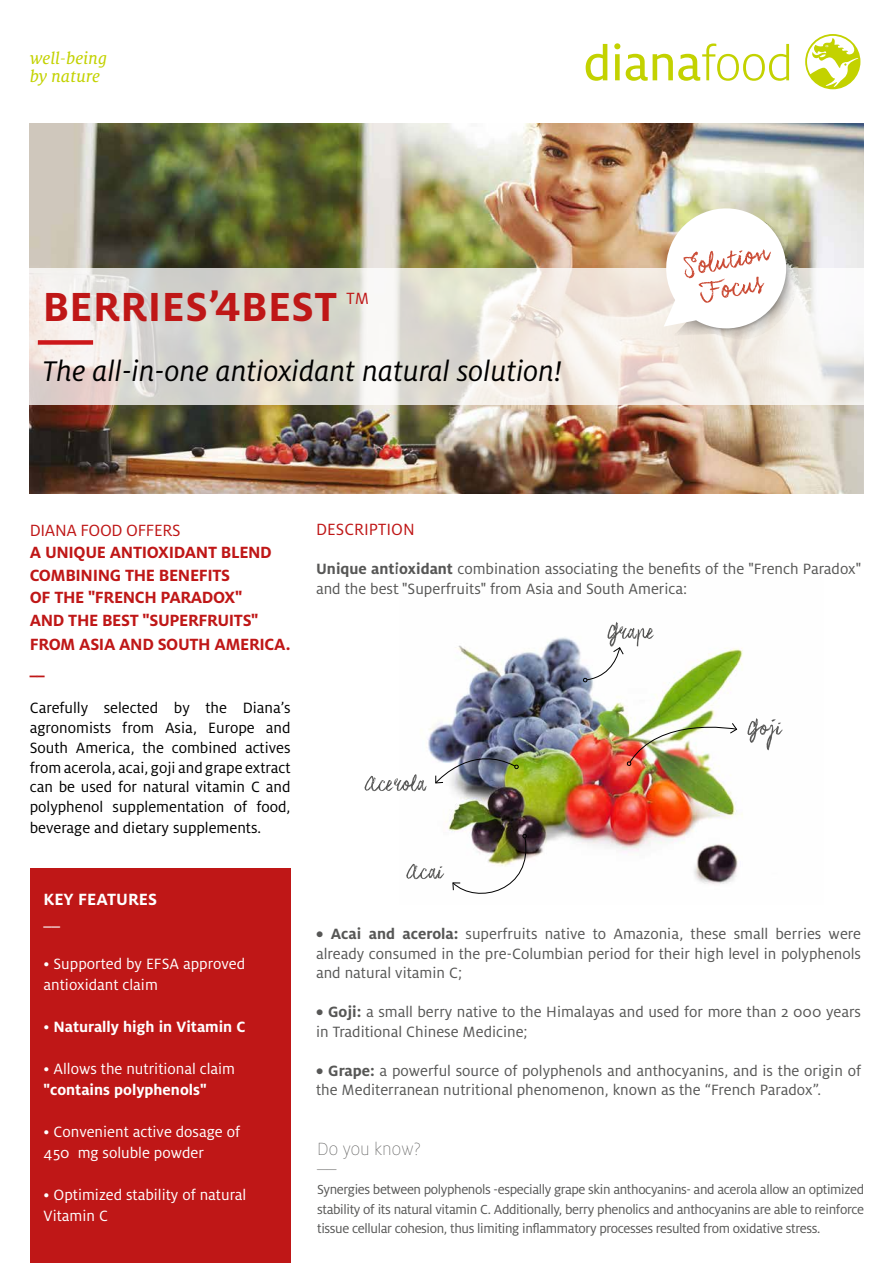
<style>
.page{position:relative;width:893px;height:1263px;background:#fff}
.page>*{position:absolute;margin:0;border:0;box-sizing:border-box;transform-origin:0 0}
.t1{font:700 45px "Milo OT";letter-spacing:.01em;color:#bf1717}
.t2{font:italic 31.5px "Milo OT";color:#000}
.t3{font:100 21px "Milo OT";color:#575756}
.t4{font:100 19.5px "Milo OT";color:#575756}
.t5{font:700 18px/22.8px "Milo OT";letter-spacing:-.02em;color:#bf1717}
.t6{font:18px/18.5px "Milo Serif OT Text Ita";color:#c3d200}
.t7{font:18px "Milo OT";letter-spacing:-.02em;color:#bf1717}
.t8{font:18px "Milo OT";color:#bf1717}
.t9{font:700 18px "Milo OT";color:#fff}
.t10{font:18px "Milo OT";color:#fff}
.t11{font:16.5px/19.5px "Milo OT";color:#575756}
.t12{font:16.5px/20px "Milo OT";color:#000;text-align:justify}
.t13{font:16.5px/21px "Milo OT";color:#fff}
.t14{font:700 16.5px "Milo OT";color:#fff}
.t15{font:700 16.5px "Milo OT";color:#bf1717}
.t16{font:14.55px/19.5px "Milo OT";letter-spacing:-.025em;color:#575756;text-align:justify}
.s1{font-weight:400}
.s2{font-weight:700}
</style>
<div class="page">
<img style="left:30px;top:123px;width:833px;height:370px">
<svg style="left:805px;top:34px;width:55px;height:55px"></svg>
<svg style="left:586px;top:43px;width:203px;height:38px"></svg>
<svg style="left:29px;top:268px;width:835px;height:137px"></svg>
<div style="left:38px;top:340px;width:55px;height:5px;background:#cd171a"></div>
<div style="left:30px;top:868px;width:261px;height:395px;background:#bf1717"></div>
<img style="left:674px;top:217px;width:125px;height:124px">
<svg style="left:663px;top:200px;width:131px;height:137px"></svg>
<img style="left:413px;top:637px;width:356px;height:247px">
<svg style="left:406px;top:864px;width:38px;height:15px"></svg>
<svg style="left:747px;top:718px;width:36px;height:32px"></svg>
<img style="left:434px;top:745px;width:85px;height:39px">
<svg style="left:452px;top:834px;width:82px;height:60px"></svg>
<svg style="left:583px;top:622px;width:71px;height:61px"></svg>
<img style="left:626px;top:716px;width:112px;height:50px">
<svg style="left:365px;top:774px;width:62px;height:17px"></svg>
<p class="t6" style="left:30px;top:49px;width:79px">well-being by nature</p>
<h1 class="t1" style="left:43px;top:281px;width:296px">BERRIES’4BEST</h1>
<p class="t7" style="left:347px;top:289px;width:24px">TM</p>
<h2 class="t2" style="left:43px;top:354px;width:521px">The all-in-one antioxidant natural solution!</h2>
<p class="t7" style="left:30px;top:520px;width:152px">DIANA FOOD OFFERS</p>
<p class="t5" style="left:30px;top:541px;width:262px">A UNIQUE ANTIOXIDANT BLEND<br>COMBINING THE BENEFITS<br>OF THE "FRENCH PARADOX"<br>AND THE BEST "SUPERFRUITS"<br>FROM ASIA AND SOUTH AMERICA.</p>
<p class="t15" style="left:30px;top:659px;width:16px">__</p>
<p class="t12" style="left:30px;top:698px;width:262px">Carefully selected by the Diana’s agronomists from Asia, Europe and South America, the combined actives from acerola, acai, goji and grape extract can be used for natural vitamin C and polyphenol supplementation of food, beverage and dietary supplements.</p>
<p class="t9" style="left:44px;top:889px;width:115px">KEY FEATURES</p>
<p class="t10" style="left:44px;top:909px;width:18px">__</p>
<p class="t13" style="left:44px;top:953px;width:203px">• Supported by EFSA approved antioxidant claim</p>
<p class="t14" style="left:44px;top:1017px;width:203px"><span class="s1">•</span> Naturally high in Vitamin C</p>
<p class="t13" style="left:44px;top:1058px;width:193px">• Allows the nutritional claim</p>
<p class="t14" style="left:44px;top:1080px;width:165px">"contains polyphenols"</p>
<p class="t13" style="left:44px;top:1121px;width:198px">• Convenient active dosage of<br>450 mg soluble powder</p>
<p class="t13" style="left:44px;top:1184px;width:204px">• Optimized stability of natural<br>Vitamin C</p>
<p class="t8" style="left:316px;top:520px;width:100px">DESCRIPTION</p>
<p class="t11" style="left:316px;top:559px;width:546px"><span class="s2">Unique antioxidant</span> combination associating the benefits of the "French Paradox" and the best "Superfruits" from Asia and South America:</p>
<p class="t11" style="left:316px;top:925px;width:546px;text-align:justify"><span class="s2">• Acai and acerola:</span> superfruits native to Amazonia, these small berries were already consumed in the pre-Columbian period for their high level in polyphenols and natural vitamin C;</p>
<p class="t11" style="left:316px;top:1003px;width:546px"><span class="s2">• Goji:</span> a small berry native to the Himalayas and used for more than 2 000 years in Traditional Chinese Medicine;</p>
<p class="t11" style="left:316px;top:1061px;width:546px"><span class="s2">• Grape:</span> a powerful source of polyphenols and anthocyanins, and is the origin of the Mediterranean nutritional phenomenon, known as the “French Paradox”.</p>
<p class="t4" style="left:317px;top:1138px;width:105px">Do you know?</p>
<p class="t3" style="left:317px;top:1150px;width:21px">__</p>
<p class="t16" style="left:317px;top:1180px;width:548px">Synergies between polyphenols -especially grape skin anthocyanins- and acerola allow an optimized stability of its natural vitamin C. Additionally, berry phenolics and anthocyanins are able to reinforce tissue cellular cohesion, thus limiting inflammatory processes resulted from oxidative stress.</p>
</div>
